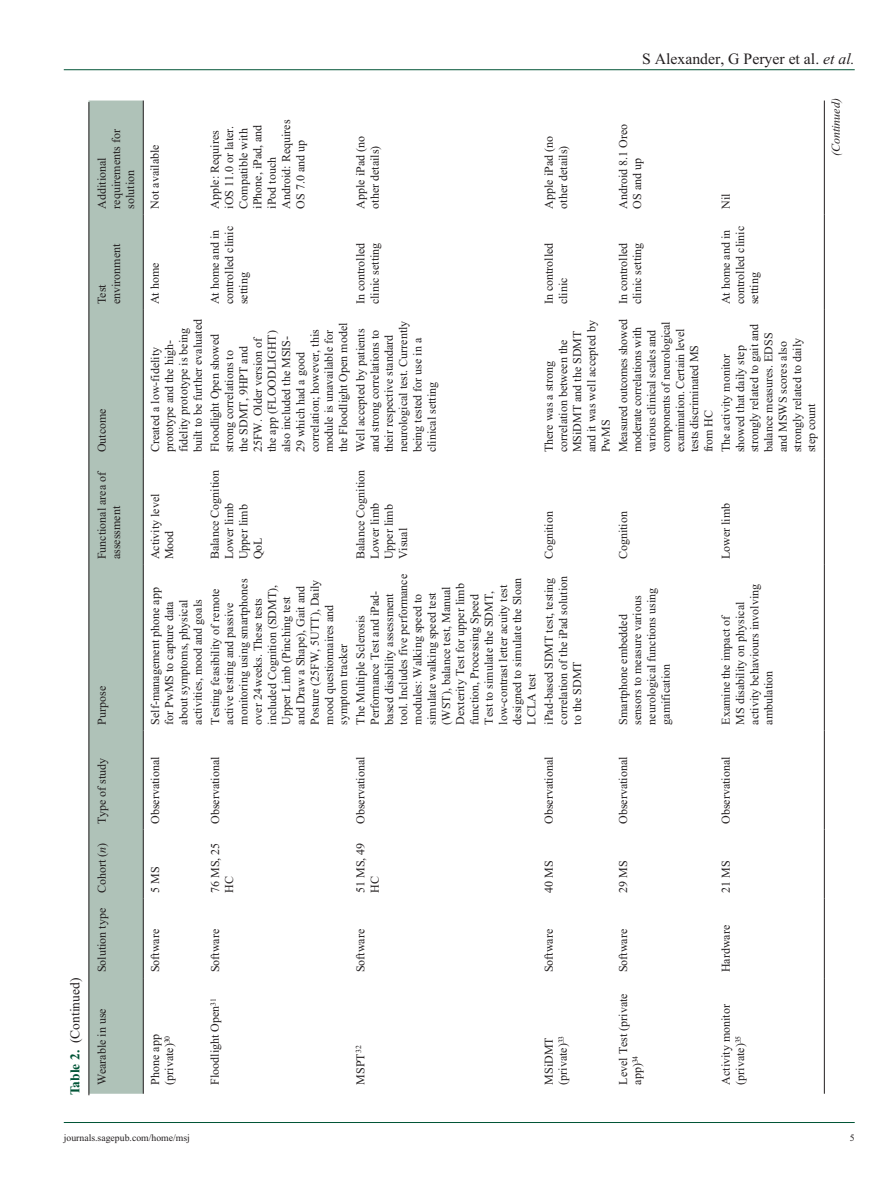
<style>
.page{position:relative;width:893px;height:1191px;background:#fff}
.page>*{position:absolute;margin:0;border:0;box-sizing:border-box;transform-origin:0 0}
.t1{font:15.75px "Times New Roman";color:#231f20}
.t2{font:13.5px "Times New Roman";color:#231f20}
.t3{font:12px/14.2px "Times New Roman";color:#231f20}
.t4{font:italic 12px "Times New Roman";color:#231f20}
.t5{font:9.75px "Times New Roman";color:#231f20}
.s1{font-weight:700;color:#015436}
.s2{font-style:italic}
</style>
<div class="page">
<hr style="left:64px;top:69px;width:791px;height:1px;background:#015436">
<hr style="left:64px;top:1122px;width:791px;height:1px;background:#015436">
<div style="left:89px;top:100px;width:54px;height:993px;background:#afc2b8"></div>
<hr style="left:143px;top:978px;width:1px;height:115px;background:#231f20">
<hr style="left:143px;top:898px;width:1px;height:80px;background:#231f20">
<hr style="left:143px;top:829px;width:1px;height:69px;background:#231f20">
<hr style="left:143px;top:730px;width:1px;height:99px;background:#231f20">
<hr style="left:143px;top:565px;width:1px;height:165px;background:#231f20">
<hr style="left:143px;top:458px;width:1px;height:107px;background:#231f20">
<hr style="left:143px;top:310px;width:1px;height:148px;background:#231f20">
<hr style="left:143px;top:214px;width:1px;height:96px;background:#231f20">
<hr style="left:143px;top:100px;width:1px;height:114px;background:#231f20">
<hr style="left:824px;top:978px;width:1px;height:115px;background:#231f20">
<hr style="left:824px;top:898px;width:1px;height:80px;background:#231f20">
<hr style="left:824px;top:829px;width:1px;height:69px;background:#231f20">
<hr style="left:824px;top:730px;width:1px;height:99px;background:#231f20">
<hr style="left:824px;top:565px;width:1px;height:165px;background:#231f20">
<hr style="left:824px;top:458px;width:1px;height:107px;background:#231f20">
<hr style="left:824px;top:310px;width:1px;height:148px;background:#231f20">
<hr style="left:824px;top:214px;width:1px;height:96px;background:#231f20">
<hr style="left:824px;top:100px;width:1px;height:114px;background:#231f20">
<hr style="left:89px;top:102px;width:1px;height:993px;background:#231f20">
<p class="t3" style="left:95px;top:208px;width:81px;rotate:-90deg">Additional requirements for solution</p>
<p class="t3" style="left:95px;top:304px;width:62px;rotate:-90deg">Test environment</p>
<p class="t3" style="left:95px;top:452px;width:45px;rotate:-90deg">Outcome</p>
<p class="t3" style="left:95px;top:559px;width:90px;rotate:-90deg">Functional area of assessment</p>
<p class="t2" style="left:68px;top:1095px;width:119px;rotate:-90deg"><span class="s1">Table 2.</span> (Continued)</p>
<p class="t3" style="left:95px;top:725px;width:40px;rotate:-90deg">Purpose</p>
<p class="t3" style="left:95px;top:824px;width:67px;rotate:-90deg">Type of study</p>
<p class="t3" style="left:95px;top:972px;width:131px;rotate:-90deg">Solution type Cohort (<span class="s2">n</span>)</p>
<p class="t3" style="left:95px;top:1084px;width:78px;rotate:-90deg">Wearable in use</p>
<h1 class="t1" style="left:642px;top:50px;width:214px">S Alexander, G Peryer et al. <span class="s2">et al.</span></h1>
<p class="t3" style="left:148px;top:208px;width:66px;rotate:-90deg">Not available</p>
<p class="t3" style="left:148px;top:304px;width:43px;rotate:-90deg">At home</p>
<p class="t3" style="left:148px;top:452px;width:135px;rotate:-90deg">Created a low-fidelity prototype and the high&shy;fidelity prototype is being built to be further evaluated</p>
<p class="t3" style="left:148px;top:559px;width:67px;rotate:-90deg">Activity level<br>Mood</p>
<p class="t3" style="left:208px;top:208px;width:90px;rotate:-90deg">Apple: Requires iOS 11.0 or later.<br>Compatible with iPhone, iPad, and iPod touch<br>Android: Requires<br>OS 7.0 and up</p>
<p class="t3" style="left:208px;top:304px;width:80px;rotate:-90deg">At home and in controlled clinic setting</p>
<p class="t3" style="left:353px;top:208px;width:74px;rotate:-90deg">Apple iPad (no other details)</p>
<p class="t3" style="left:353px;top:304px;width:63px;rotate:-90deg">In controlled clinic setting</p>
<p class="t3" style="left:353px;top:452px;width:133px;rotate:-90deg">Well accepted by patients and strong correlations to their respective standard neurological test. Currently being tested for use in a clinical setting</p>
<p class="t3" style="left:208px;top:452px;width:131px;rotate:-90deg">Floodlight Open showed strong correlations to<br>the SDMT, 9HPT and<br>25FW. Older version of the app (FLOODLIGHT) also included the MSIS-<br>29 which had a good correlation; however, this module is unavailable for the Floodlight Open model</p>
<p class="t3" style="left:208px;top:559px;width:91px;rotate:-90deg">Balance Cognition<br>Lower limb<br>Upper limb<br>QoL</p>
<p class="t3" style="left:353px;top:559px;width:91px;rotate:-90deg">Balance Cognition<br>Lower limb<br>Upper limb<br>Visual</p>
<p class="t3" style="left:353px;top:725px;width:152px;rotate:-90deg">The Multiple Sclerosis<br>Performance Test and iPad&shy;based disability assessment tool. Includes five performance modules: Walking speed to simulate walking speed test (WST), balance test, Manual<br>Dexterity Test for upper limb function, Processing Speed<br>Test to simulate the SDMT, low-contrast letter acuity test designed to simulate the Sloan<br>LCLA test</p>
<p class="t3" style="left:208px;top:725px;width:148px;rotate:-90deg">Testing feasibility of remote active testing and passive monitoring using smartphones over 24weeks. These tests included Cognition (SDMT),<br>Upper Limb (Pinching test and Draw a Shape), Gait and<br>Posture (25FW, 5UTT), Daily mood questionnaires and symptom tracker</p>
<p class="t3" style="left:148px;top:725px;width:139px;rotate:-90deg">Self-management phone app for PwMS to capture data about symptoms, physical activities, mood and goals</p>
<p class="t3" style="left:542px;top:208px;width:74px;rotate:-90deg">Apple iPad (no other details)</p>
<p class="t3" style="left:616px;top:208px;width:86px;rotate:-90deg">Android 8.1 Oreo<br>OS and up</p>
<p class="t3" style="left:542px;top:304px;width:63px;rotate:-90deg">In controlled clinic</p>
<p class="t3" style="left:542px;top:452px;width:134px;rotate:-90deg">There was a strong correlation between the<br>MSiDMT and the SDMT and it was well accepted by<br>PwMS</p>
<p class="t3" style="left:616px;top:304px;width:63px;rotate:-90deg">In controlled clinic setting</p>
<p class="t3" style="left:616px;top:452px;width:135px;rotate:-90deg">Measured outcomes showed moderate correlations with various clinical scales and components of neurological examination. Certain level tests discriminated MS from HC</p>
<p class="t3" style="left:719px;top:208px;width:17px;rotate:-90deg">Nil</p>
<p class="t3" style="left:719px;top:304px;width:80px;rotate:-90deg">At home and in controlled clinic setting</p>
<p class="t3" style="left:719px;top:452px;width:130px;rotate:-90deg">The activity monitor showed that daily step strongly related to gait and balance measures. EDSS and MSWS scores also strongly related to daily step count</p>
<p class="t3" style="left:542px;top:559px;width:50px;rotate:-90deg">Cognition</p>
<p class="t3" style="left:542px;top:725px;width:150px;rotate:-90deg">iPad-based SDMT test, testing correlation of the iPad solution to the SDMT</p>
<p class="t3" style="left:616px;top:559px;width:50px;rotate:-90deg">Cognition</p>
<p class="t3" style="left:616px;top:725px;width:138px;rotate:-90deg">Smartphone embedded sensors to measure various neurological functions using gamification</p>
<p class="t3" style="left:719px;top:559px;width:58px;rotate:-90deg">Lower limb</p>
<p class="t3" style="left:719px;top:725px;width:142px;rotate:-90deg">Examine the impact of<br>MS disability on physical activity behaviours involving ambulation</p>
<p class="t4" style="left:829px;top:156px;width:59px;rotate:-90deg">(Continued)</p>
<p class="t3" style="left:148px;top:824px;width:69px;rotate:-90deg">Observational</p>
<p class="t3" style="left:148px;top:893px;width:28px;rotate:-90deg">5 MS</p>
<p class="t3" style="left:208px;top:824px;width:69px;rotate:-90deg">Observational</p>
<p class="t3" style="left:208px;top:893px;width:52px;rotate:-90deg">76 MS, 25<br>HC</p>
<p class="t3" style="left:353px;top:824px;width:69px;rotate:-90deg">Observational</p>
<p class="t3" style="left:353px;top:893px;width:52px;rotate:-90deg">51 MS, 49<br>HC</p>
<p class="t3" style="left:542px;top:824px;width:69px;rotate:-90deg">Observational</p>
<p class="t3" style="left:542px;top:893px;width:34px;rotate:-90deg">40 MS</p>
<p class="t3" style="left:616px;top:824px;width:69px;rotate:-90deg">Observational</p>
<p class="t3" style="left:616px;top:893px;width:34px;rotate:-90deg">29 MS</p>
<p class="t3" style="left:719px;top:824px;width:69px;rotate:-90deg">Observational</p>
<p class="t3" style="left:719px;top:893px;width:34px;rotate:-90deg">21 MS</p>
<p class="t3" style="left:148px;top:972px;width:45px;rotate:-90deg">Software</p>
<p class="t3" style="left:148px;top:1084px;width:52px;rotate:-90deg">Phone app (private)<sup>30</sup></p>
<p class="t3" style="left:208px;top:972px;width:45px;rotate:-90deg">Software</p>
<p class="t3" style="left:208px;top:1084px;width:88px;rotate:-90deg">Floodlight Open<sup>31</sup></p>
<p class="t3" style="left:353px;top:972px;width:45px;rotate:-90deg">Software</p>
<p class="t3" style="left:353px;top:1084px;width:41px;rotate:-90deg">MSPT<sup>32</sup></p>
<p class="t3" style="left:542px;top:972px;width:45px;rotate:-90deg">Software</p>
<p class="t3" style="left:541px;top:1084px;width:51px;rotate:-90deg">MSiDMT (private)<sup>33</sup></p>
<p class="t3" style="left:616px;top:972px;width:45px;rotate:-90deg">Software</p>
<p class="t3" style="left:616px;top:1084px;width:93px;rotate:-90deg">Level Test (private app)<sup>34</sup></p>
<p class="t3" style="left:719px;top:972px;width:49px;rotate:-90deg">Hardware</p>
<p class="t3" style="left:719px;top:1084px;width:82px;rotate:-90deg">Activity monitor (private)<sup>35</sup></p>
<p class="t5" style="left:64px;top:1132px;width:128px">journals.sagepub.com/home/msj</p>
<p class="t5" style="left:850px;top:1132px;width:6px">5</p>
</div>
